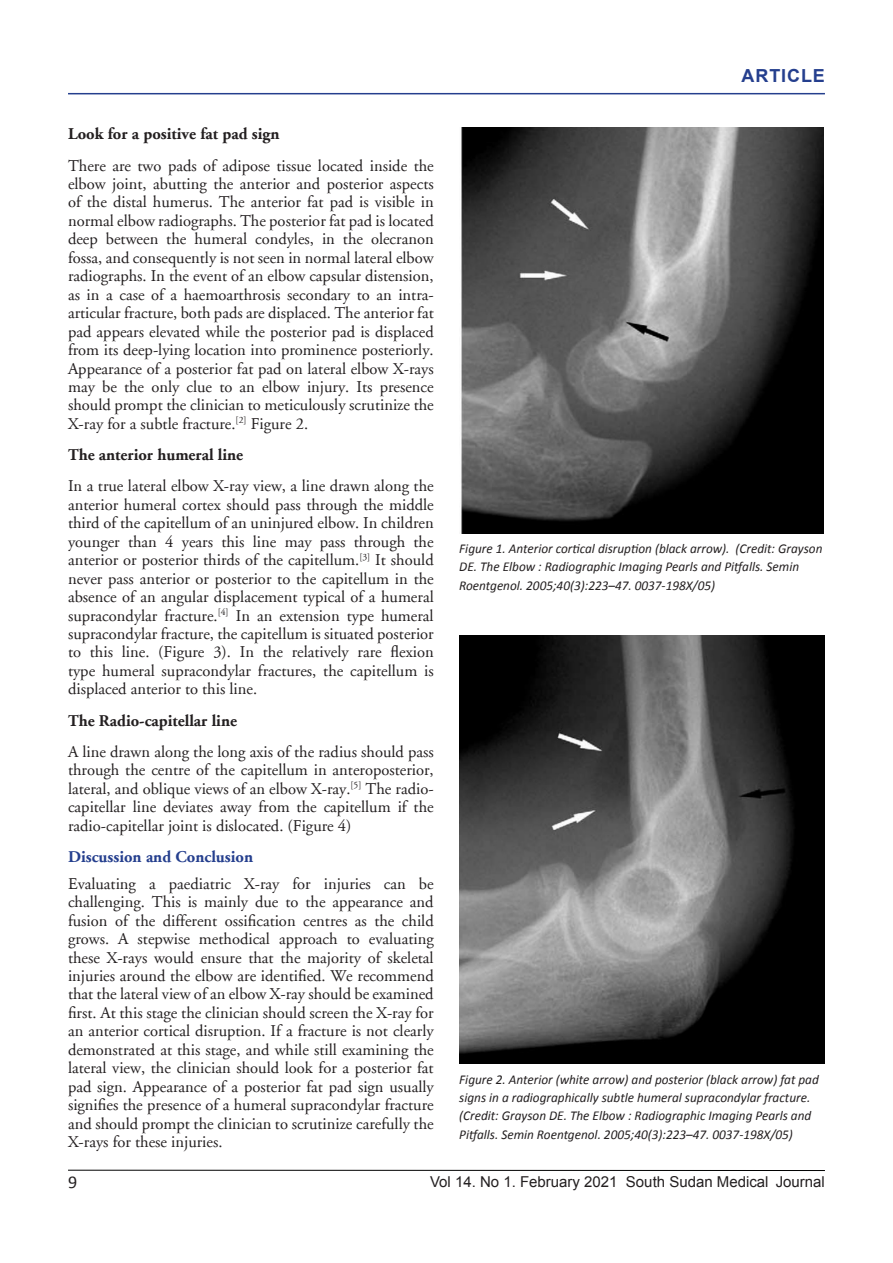
<style>
.page{position:relative;width:893px;height:1263px;background:#fff}
.page>*{position:absolute;margin:0;border:0;box-sizing:border-box;transform-origin:0 0}
.Sidebar{font:700 18px "Arial";letter-spacing:.05em;color:#253f8e}
.t1{font:18px "Calibri";color:#231f20}
.t2{font:16.5px/18.5px "Adobe Garamond";color:#231f20;text-align:justify}
.t3{font:700 16.5px "Adobe Garamond";color:#231f20}
.t4{font:700 16.5px "Adobe Garamond";color:#253f8e}
.t5{font:15px "Arial";color:#231f20}
.t6{font:italic 13.5px/18.5px "Calibri";color:#231f20}
</style>
<div class="page">
<hr style="left:68px;top:1170px;width:757px;height:1px;background:#000">
<hr style="left:68px;top:93px;width:757px;height:1px;background:#253f8e">
<img style="left:461px;top:127px;width:363px;height:407px">
<img style="left:459px;top:636px;width:366px;height:427px">
<p class="t3" style="left:68px;top:125px;width:213px">Look for a positive fat pad sign</p>
<p class="t2" style="left:68px;top:157px;width:367px">There are two pads of adipose tissue located inside the elbow joint, abutting the anterior and posterior aspects of the distal humerus. The anterior fat pad is visible in normal elbow radiographs. The posterior fat pad is located deep between the humeral condyles, in the olecranon fossa, and consequently is not seen in normal lateral elbow radiographs. In the event of an elbow capsular distension, as in a case of a haemoarthrosis secondary to an intra&shy;articular fracture, both pads are displaced. The anterior fat pad appears elevated while the posterior pad is displaced from its deep-lying location into prominence posteriorly.<br>Appearance of a posterior fat pad on lateral elbow X-rays may be the only clue to an elbow injury. Its presence should prompt the clinician to meticulously scrutinize the X-ray for a subtle fracture.<sup>[2]</sup> Figure 2.</p>
<p class="t3" style="left:68px;top:446px;width:177px">The anterior humeral line</p>
<p class="t2" style="left:68px;top:477px;width:367px">In a true lateral elbow X-ray view, a line drawn along the anterior humeral cortex should pass through the middle third of the capitellum of an uninjured elbow. In children younger than 4 years this line may pass through the anterior or posterior thirds of the capitellum.<sup>[3]</sup> It should never pass anterior or posterior to the capitellum in the absence of an angular displacement typical of a humeral supracondylar fracture.<sup>[4]</sup> In an extension type humeral supracondylar fracture, the capitellum is situated posterior to this line. (Figure 3). In the relatively rare flexion type humeral supracondylar fractures, the capitellum is displaced anterior to this line.</p>
<p class="t3" style="left:68px;top:711px;width:170px">The Radio-capitellar line</p>
<p class="t2" style="left:68px;top:743px;width:367px">A line drawn along the long axis of the radius should pass through the centre of the capitellum in anteroposterior, lateral, and oblique views of an elbow X-ray.<sup>[5]</sup> The radio&shy;capitellar line deviates away from the capitellum if the radio-capitellar joint is dislocated. (Figure 4)</p>
<p class="t4" style="left:68px;top:847px;width:187px">Discussion and Conclusion</p>
<p class="t2" style="left:68px;top:875px;width:367px">Evaluating a paediatric X-ray for injuries can be challenging. This is mainly due to the appearance and fusion of the different ossification centres as the child grows. A stepwise methodical approach to evaluating these X-rays would ensure that the majority of skeletal injuries around the elbow are identified. We recommend that the lateral view of an elbow X-ray should be examined first. At this stage the clinician should screen the X-ray for an anterior cortical disruption. If a fracture is not clearly demonstrated at this stage, and while still examining the lateral view, the clinician should look for a posterior fat pad sign. Appearance of a posterior fat pad sign usually signifies the presence of a humeral supracondylar fracture and should prompt the clinician to scrutinize carefully the X-rays for these injuries.</p>
<p class="Sidebar" style="left:741px;top:64px;width:85px">ARTICLE</p>
<p class="t6" style="left:459px;top:538px;width:365px">Figure 1. Anterior cortical disruption (black arrow). (Credit: Grayson<br>DE. The Elbow : Radiographic Imaging Pearls and Pitfalls. Semin<br>Roentgenol. 2005;40(3):223–47. 0037-198X/05)</p>
<p class="t6" style="left:459px;top:1069px;width:361px">Figure 2. Anterior (white arrow) and posterior (black arrow) fat pad signs in a radiographically subtle humeral supracondylar fracture. (Credit: Grayson DE. The Elbow : Radiographic Imaging Pearls and Pitfalls. Semin Roentgenol. 2005;40(3):223–47. 0037-198X/05)</p>
<p class="t1" style="left:68px;top:1171px;width:11px">9</p>
<p class="t5" style="left:430px;top:1172px;width:396px">Vol 14. No 1. February 2021 South Sudan Medical Journal</p>
</div>
